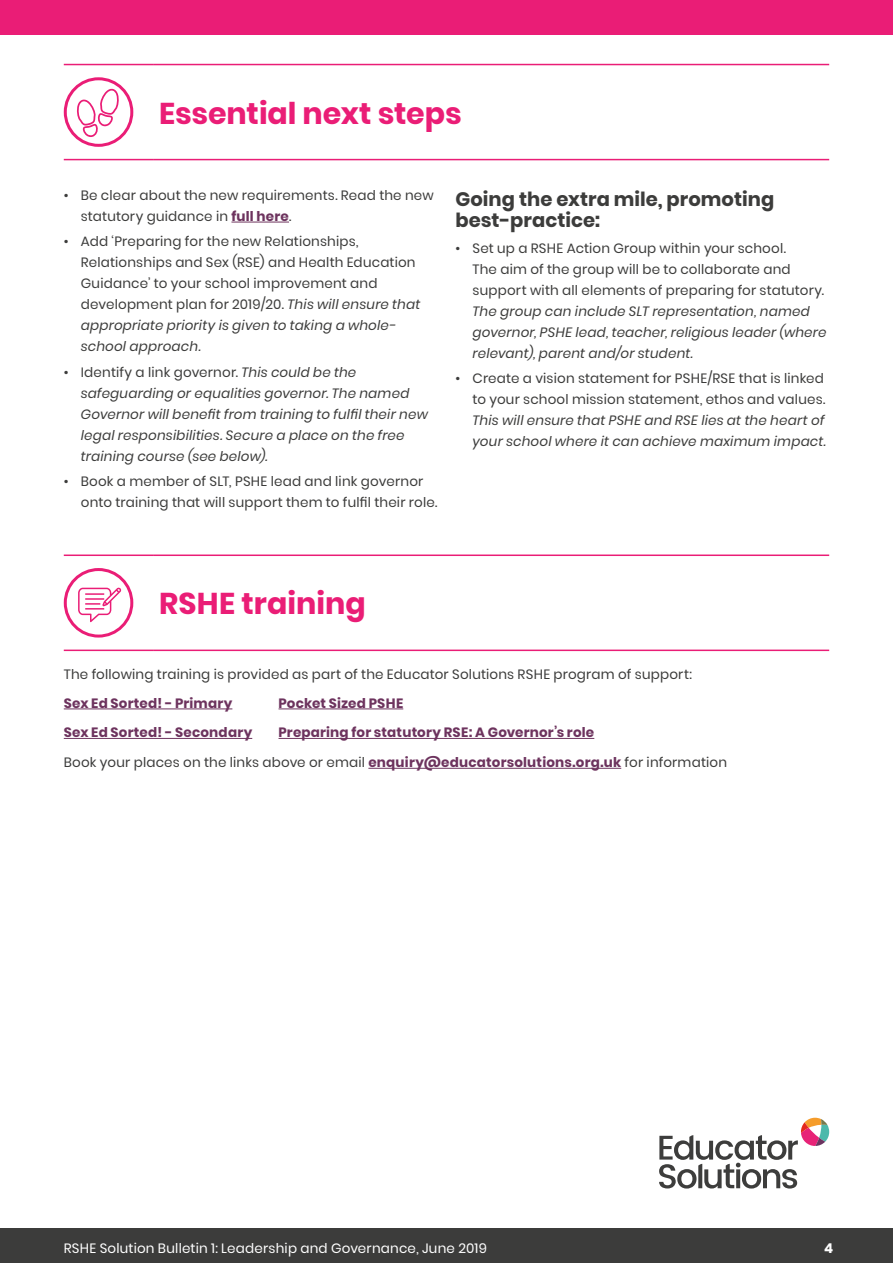
<style>
.page{position:relative;width:893px;height:1263px;background:#fff}
.page>*{position:absolute;margin:0;border:0;box-sizing:border-box;transform-origin:0 0}
.t1{font:700 30px "Poppins";color:#ea1d76}
.t2{font:700 19.5px/21px "Poppins";color:#3c3c3b}
.t3{font:13.5px/21px "Poppins";letter-spacing:.015em;color:#3c3c3b}
.t4{font:italic 13.5px/21px "Poppins";letter-spacing:.015em;color:#3c3c3b}
.t5{font:700 13.5px/29.5px "Poppins";letter-spacing:.015em;color:#6d335e}
.t6{font:13.5px "Poppins";letter-spacing:.015em;color:#fff}
.t7{font:700 13.5px "Poppins";color:#fff}
.s1{font-weight:700;color:#6d335e}
.s2{font-style:italic}
.s3{font-style:normal}
</style>
<div class="page">
<div style="left:0;top:1229px;width:893px;height:34px;background:#3c3c3b"></div>
<div style="left:0;top:0;width:893px;height:34px;background:#ea1d76"></div>
<hr style="left:64px;top:64px;width:89px;height:1px;background:#ea1d76">
<hr style="left:153px;top:64px;width:676px;height:1px;background:#ea1d76">
<hr style="left:64px;top:159px;width:89px;height:1px;background:#ea1d76">
<hr style="left:153px;top:159px;width:676px;height:1px;background:#ea1d76">
<div style="left:64px;top:77px;width:69px;height:70px;border:3px solid #ea1d76;border-radius:50%"></div>
<svg style="left:76px;top:88px;width:44px;height:49px"></svg>
<hr style="left:231px;top:222px;width:58px;height:1px;background:#6d335e">
<svg style="left:659px;top:1118px;width:170px;height:70px"></svg>
<hr style="left:368px;top:768px;width:253px;height:1px;background:#6d335e">
<hr style="left:64px;top:708px;width:168px;height:1px;background:#6d335e">
<hr style="left:64px;top:738px;width:188px;height:1px;background:#6d335e">
<hr style="left:64px;top:554px;width:89px;height:2px;background:#ea1d76">
<hr style="left:153px;top:554px;width:676px;height:2px;background:#ea1d76">
<hr style="left:64px;top:650px;width:89px;height:1px;background:#ea1d76">
<hr style="left:153px;top:650px;width:676px;height:1px;background:#ea1d76">
<svg style="left:78px;top:588px;width:43px;height:34px"></svg>
<div style="left:64px;top:568px;width:69px;height:69px;border:3px solid #ea1d76;border-radius:50%"></div>
<hr style="left:279px;top:708px;width:124px;height:1px;background:#6d335e">
<hr style="left:279px;top:738px;width:315px;height:1px;background:#6d335e">
<h1 class="t1" style="left:159px;top:96px;width:304px">Essential next steps</h1>
<p class="t3" style="left:81px;top:185px;width:354px;text-indent:-17px">• Be clear about the new requirements. Read the new statutory guidance in <span class="s1">full here</span>.</p>
<p class="t3" style="left:81px;top:231px;width:341px;text-indent:-17px">• Add ‘Preparing for the new Relationships, Relationships and Sex (RSE) and Health Education Guidance’ to your school improvement and development plan for 2019/20. <span class="s2">This will ensure that appropriate priority is given to taking a whole&shy;school approach.</span></p>
<p class="t4" style="left:81px;top:361px;width:349px;text-indent:-17px"><span class="s3">• Identify a link governor.</span> This could be the safeguarding or equalities governor. The named Governor will benefit from training to fulfil their new legal responsibilities. Secure a place on the free training course (see below).</p>
<p class="t3" style="left:81px;top:471px;width:358px;text-indent:-17px">• Book a member of SLT, PSHE lead and link governor onto training that will support them to fulfil their role.</p>
<h2 class="t2" style="left:455px;top:189px;width:320px">Going the extra mile, promoting best-practice:</h2>
<p class="t3" style="left:472px;top:237px;width:353px;text-indent:-17px">• Set up a RSHE Action Group within your school.<br>The aim of the group will be to collaborate and support with all elements of preparing for statutory.</p>
<p class="t4" style="left:472px;top:300px;width:356px">The group can include SLT representation, named governor, PSHE lead, teacher, religious leader (where relevant), parent and/or student.</p>
<p class="t3" style="left:455px;top:368px;width:372px;text-align:right">• Create a vision statement for PSHE/RSE that is linked to your school mission statement, ethos and values.</p>
<p class="t4" style="left:472px;top:410px;width:355px">This will ensure that PSHE and RSE lies at the heart of your school where it can achieve maximum impact.</p>
<h1 class="t1" style="left:159px;top:586px;width:208px">RSHE training</h1>
<p class="t3" style="left:64px;top:664px;width:630px">The following training is provided as part of the Educator Solutions RSHE program of support:</p>
<p class="t5" style="left:64px;top:688px;width:190px">Sex Ed Sorted! - Primary<br>Sex Ed Sorted! - Secondary</p>
<p class="t5" style="left:279px;top:688px;width:317px">Pocket Sized PSHE<br>Preparing for statutory RSE: A Governor’s role</p>
<p class="t3" style="left:64px;top:752px;width:665px">Book your places on the links above or email <span class="s1">enquiry@educatorsolutions.org.uk</span> for information</p>
<p class="t6" style="left:64px;top:1240px;width:425px">RSHE Solution Bulletin 1: Leadership and Governance, June 2019</p>
<p class="t7" style="left:824px;top:1240px;width:11px">4</p>
</div>
